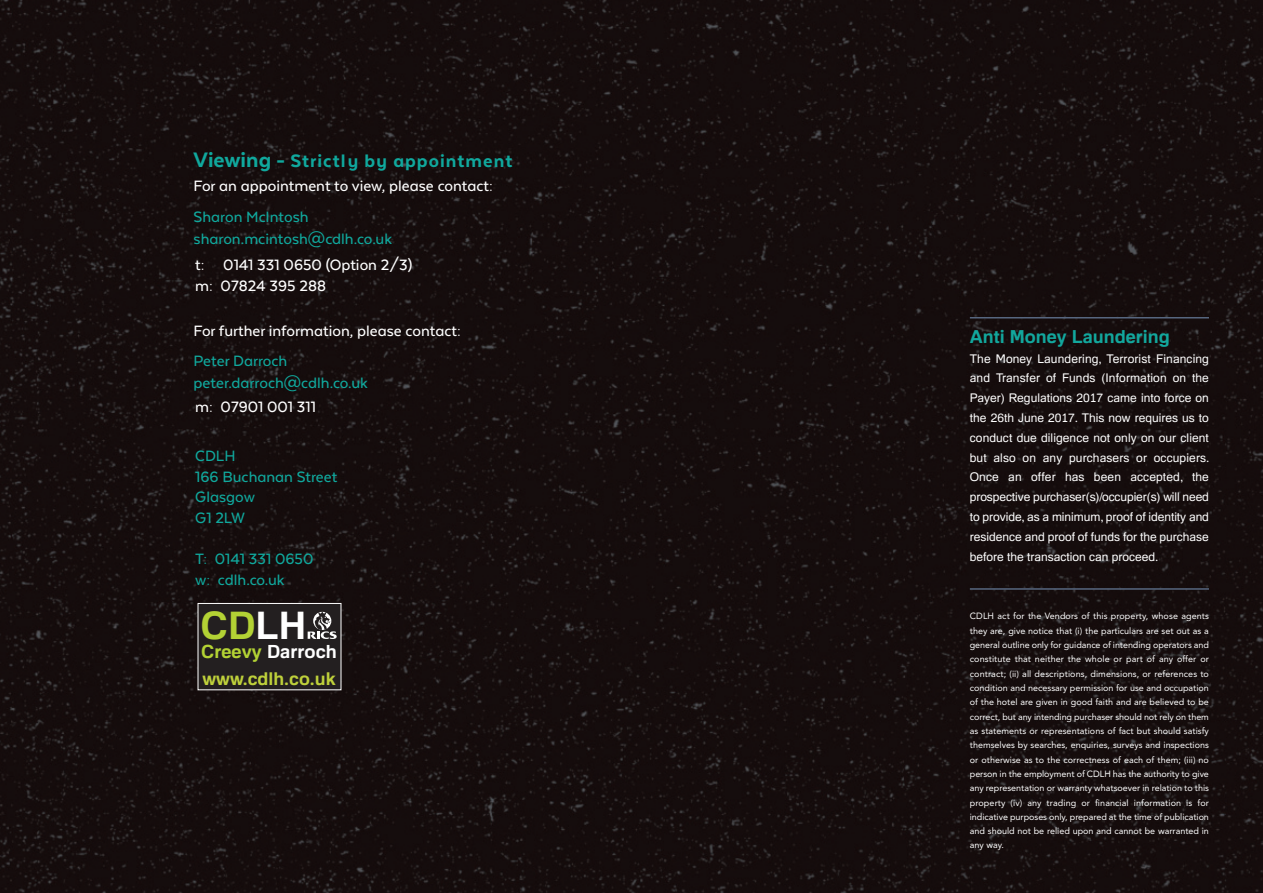
<style>
.page{position:relative;width:1263px;height:893px;background:#fff}
.page>*{position:absolute;margin:0;border:0;box-sizing:border-box;transform-origin:0 0}
.t1{font:700 38.1px "Familiar Pro";color:#b3d234}
.t2{font:800 20.7px "Texta Alt";letter-spacing:.05em;color:#10a89d}
.t3{font:700 18.15px "Familiar Pro";color:#fff}
.t4{font:700 18px "Familiar Pro";color:#12a79d}
.t5{font:700 17.7px "Familiar Pro";color:#bed03b}
.t6{font:500 17.25px/20.7px "Texta Alt";color:#10a89d}
.t7{font:500 17.25px/20.7px "Texta Alt";color:#fff}
.t8{font:12px/19.8px "Familiar Pro";color:#fff;text-align:justify}
.t9{font:9px/14.2px "Avenir";color:#fff;text-align:justify}
.s1{font-size:24.15px}
.s2{color:#fff}
.s3{color:#b3d234}
</style>
<div class="page">
<img style="left:0;top:0;width:1263px;height:893px">
<hr style="left:970px;top:317px;width:239px;height:1px;background:#576780">
<div style="left:200px;top:605px;width:139px;height:83px;background:#231f20"></div>
<div style="left:198px;top:603px;width:143px;height:87px;border:1px solid #fff"></div>
<hr style="left:970px;top:588px;width:239px;height:2px;background:#576780">
<h2 class="t2" style="left:194px;top:155px;width:320px"><span class="s1">Viewing -</span> Strictly by appointment</h2>
<h3 class="t7" style="left:194px;top:177px;width:301px">For an appointment to view, please contact:</h3>
<h3 class="t6" style="left:194px;top:208px;width:200px;line-height:21.8px">Sharon McIntosh sharon.mcintosh@cdlh.co.uk</h3>
<h3 class="t7" style="left:195px;top:256px;width:219px">t: 0141 331 0650 (Option 2/3) m: 07824 395 288</h3>
<h3 class="t7" style="left:194px;top:322px;width:269px">For further information, please contact:</h3>
<h3 class="t6" style="left:194px;top:351px;width:176px;line-height:21.8px">Peter Darroch peter.darroch@cdlh.co.uk</h3>
<h3 class="t7" style="left:195px;top:397px;width:122px">m: 07901 001 311</h3>
<h3 class="t6" style="left:195px;top:447px;width:144px">CDLH<br>166 Buchanan Street<br>Glasgow<br>G1 2LW</h3>
<h3 class="t6" style="left:195px;top:550px;width:120px">T: 0141 331 0650 w: cdlh.co.uk</h3>
<h1 class="t1" style="left:201px;top:602px;width:107px">CD<span class="s2">LH</span></h1>
<h3 class="t3" style="left:201px;top:640px;width:137px"><span class="s3">Creevy</span> Darroch</h3>
<h3 class="t5" style="left:202px;top:668px;width:135px">www.cdlh.co.uk</h3>
<h3 class="t4" style="left:970px;top:325px;width:202px">Anti Money Laundering</h3>
<p class="t8" style="left:970px;top:348px;width:241px">The Money Laundering, Terrorist Financing and Transfer of Funds (Information on the Payer) Regulations 2017 came into force on the 26th June 2017. This now requires us to conduct due diligence not only on our client but also on any purchasers or occupiers.<br>Once an offer has been accepted, the prospective purchaser(s)/occupier(s) will need to provide, as a minimum, proof of identity and residence and proof of funds for the purchase before the transaction can proceed.</p>
<p class="t9" style="left:970px;top:609px;width:241px">CDLH act for the Vendors of this property, whose agents they are, give notice that (i) the particulars are set out as a general outline only for guidance of intending operators and constitute that neither the whole or part of any offer or contract; (ii) all descriptions, dimensions, or references to condition and necessary permission for use and occupation of the hotel are given in good faith and are believed to be correct, but any intending purchaser should not rely on them as statements or representations of fact but should satisfy themselves by searches, enquiries, surveys and inspections or otherwise as to the correctness of each of them; (iii) no person in the employment of CDLH has the authority to give any representation or warranty whatsoever in relation to this property (iv) any trading or financial information is for indicative purposes only, prepared at the time of publication and should not be relied upon and cannot be warranted in any way.</p>
</div>
